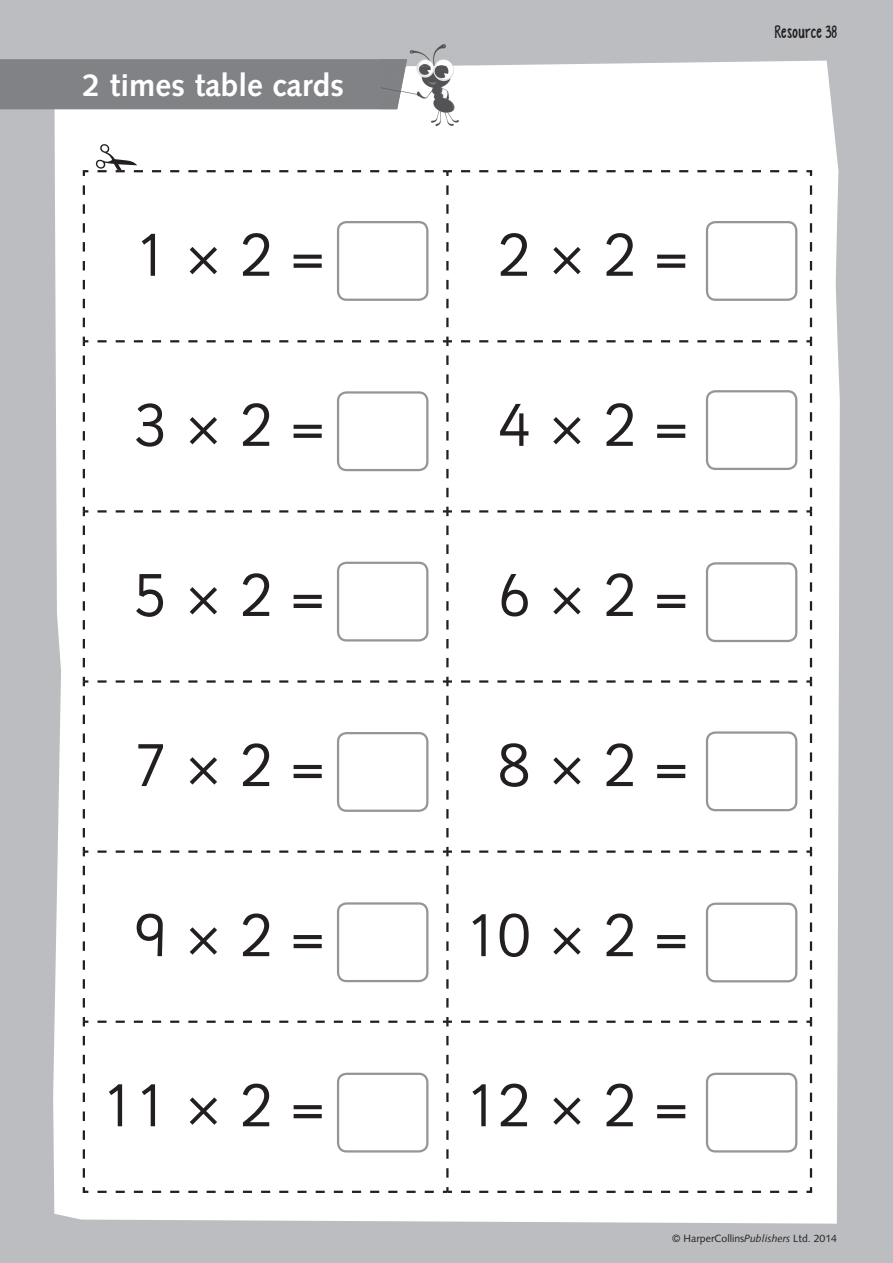
<style>
.page{position:relative;width:893px;height:1263px;background:#bcbdc0}
.page>*{position:absolute;margin:0;border:0;box-sizing:border-box;transform-origin:0 0}
.t1{font:60px "Sassoon Infant Std";color:#231f20}
.t2{font:700 31.5px "Syntax LT Std";color:#fff}
.t3{font:18px "KG Empireof Dirt";letter-spacing:.005em;color:#231f20}
.t4{font:10.5px "Syntax LT Std";color:#231f20}
.s1{font-family:"Syntax LT Std"}
.s2{font-style:italic}
</style>
<div class="page">
<div style="left:53px;top:61px;width:787px;height:1163px;background:#fff"></div>
<div style="left:0;top:59px;width:381px;height:50px;background:#808285"></div>
<img style="left:381px;top:44px;width:89px;height:98px">
<img style="left:381px;top:59px;width:26px;height:50px">
<div style="left:82px;top:169px;width:731px;height:175px;background:#fff"></div>
<hr style="left:446px;top:171px;width:3px;height:170px;background:#fff">
<hr style="left:810px;top:171px;width:2px;height:170px;background:#fff">
<hr style="left:84px;top:340px;width:363px;height:2px;background:#fff">
<hr style="left:83px;top:341px;width:2px;height:170px;background:#fff">
<hr style="left:447px;top:340px;width:364px;height:2px;background:#fff">
<hr style="left:446px;top:341px;width:3px;height:170px;background:#fff">
<hr style="left:810px;top:341px;width:2px;height:170px;background:#fff">
<hr style="left:84px;top:510px;width:363px;height:2px;background:#fff">
<hr style="left:83px;top:511px;width:2px;height:170px;background:#fff">
<hr style="left:447px;top:510px;width:364px;height:2px;background:#fff">
<hr style="left:446px;top:511px;width:3px;height:170px;background:#fff">
<hr style="left:810px;top:511px;width:2px;height:170px;background:#fff">
<hr style="left:84px;top:680px;width:363px;height:3px;background:#fff">
<hr style="left:83px;top:681px;width:2px;height:171px;background:#fff">
<hr style="left:447px;top:680px;width:364px;height:3px;background:#fff">
<hr style="left:446px;top:681px;width:3px;height:171px;background:#fff">
<hr style="left:810px;top:681px;width:2px;height:171px;background:#fff">
<hr style="left:84px;top:850px;width:363px;height:3px;background:#fff">
<hr style="left:83px;top:852px;width:2px;height:170px;background:#fff">
<hr style="left:447px;top:850px;width:364px;height:3px;background:#fff">
<hr style="left:446px;top:852px;width:3px;height:170px;background:#fff">
<hr style="left:810px;top:852px;width:2px;height:170px;background:#fff">
<div style="left:82px;top:1019px;width:731px;height:166px;background:#fff"></div>
<hr style="left:446px;top:1022px;width:3px;height:170px;background:#fff">
<hr style="left:810px;top:1022px;width:2px;height:170px;background:#fff">
<div style="left:461px;top:169px;width:352px;height:158px;background:#fff"></div>
<svg style="left:83px;top:337px;width:5px;height:160px"></svg>
<div style="left:97px;top:337px;width:355px;height:160px;background:#fff"></div>
<div style="left:461px;top:337px;width:351px;height:160px;background:#fff"></div>
<svg style="left:83px;top:507px;width:5px;height:160px"></svg>
<div style="left:97px;top:507px;width:355px;height:160px;background:#fff"></div>
<div style="left:461px;top:507px;width:351px;height:160px;background:#fff"></div>
<svg style="left:83px;top:677px;width:5px;height:160px"></svg>
<div style="left:97px;top:677px;width:355px;height:160px;background:#fff"></div>
<div style="left:461px;top:677px;width:351px;height:160px;background:#fff"></div>
<svg style="left:83px;top:847px;width:5px;height:160px"></svg>
<div style="left:97px;top:847px;width:355px;height:160px;background:#fff"></div>
<div style="left:461px;top:847px;width:351px;height:160px;background:#fff"></div>
<svg style="left:83px;top:1017px;width:5px;height:161px"></svg>
<div style="left:97px;top:1017px;width:355px;height:161px;background:#fff"></div>
<div style="left:461px;top:1017px;width:351px;height:161px;background:#fff"></div>
<svg style="left:82px;top:1185px;width:731px;height:9px;background:#e2e2e2"></svg>
<div style="left:82px;top:144px;width:370px;height:183px;background:#fff"></div>
<div style="left:337px;top:221px;width:91px;height:80px;border:2px solid #939598;border-radius:9px"></div>
<div style="left:337px;top:391px;width:91px;height:80px;border:2px solid #939598;border-radius:9px"></div>
<div style="left:337px;top:562px;width:91px;height:79px;border:2px solid #939598;border-radius:9px"></div>
<div style="left:337px;top:732px;width:91px;height:80px;border:2px solid #939598;border-radius:9px"></div>
<div style="left:337px;top:902px;width:91px;height:80px;border:2px solid #939598;border-radius:9px"></div>
<div style="left:337px;top:1073px;width:91px;height:79px;border:2px solid #939598;border-radius:9px"></div>
<div style="left:706px;top:221px;width:91px;height:80px;border:2px solid #939598;border-radius:9px"></div>
<div style="left:706px;top:390px;width:91px;height:80px;border:2px solid #939598;border-radius:9px"></div>
<div style="left:706px;top:562px;width:91px;height:80px;border:2px solid #939598;border-radius:9px"></div>
<div style="left:706px;top:731px;width:91px;height:80px;border:2px solid #939598;border-radius:9px"></div>
<div style="left:706px;top:902px;width:91px;height:80px;border:2px solid #939598;border-radius:9px"></div>
<div style="left:706px;top:1073px;width:91px;height:79px;border:2px solid #939598;border-radius:9px"></div>
<p class="t2" style="left:83px;top:71px;width:263px">2 times table cards</p>
<p class="t1" style="left:134px;top:233px;width:192px">1 <span class="s1">×</span> 2 =</p>
<p class="t1" style="left:498px;top:233px;width:192px">2 <span class="s1">×</span> 2 =</p>
<p class="t1" style="left:134px;top:403px;width:192px">3 <span class="s1">×</span> 2 =</p>
<p class="t1" style="left:498px;top:403px;width:192px">4 <span class="s1">×</span> 2 =</p>
<p class="t1" style="left:134px;top:573px;width:192px">5 <span class="s1">×</span> 2 =</p>
<p class="t1" style="left:498px;top:573px;width:192px">6 <span class="s1">×</span> 2 =</p>
<p class="t1" style="left:134px;top:743px;width:192px">7 <span class="s1">×</span> 2 =</p>
<p class="t1" style="left:498px;top:743px;width:192px">8 <span class="s1">×</span> 2 =</p>
<p class="t1" style="left:134px;top:913px;width:192px">9 <span class="s1">×</span> 2 =</p>
<p class="t1" style="left:465px;top:913px;width:225px">10 <span class="s1">×</span> 2 =</p>
<p class="t1" style="left:101px;top:1084px;width:225px">11 <span class="s1">×</span> 2 =</p>
<p class="t1" style="left:465px;top:1084px;width:225px">12 <span class="s1">×</span> 2 =</p>
<p class="t3" style="left:775px;top:22px;width:64px">Resource 38</p>
<p class="t4" style="left:672px;top:1233px;width:166px">© HarperCollins<span class="s2">Publishers</span> Ltd. 2014</p>
</div>
